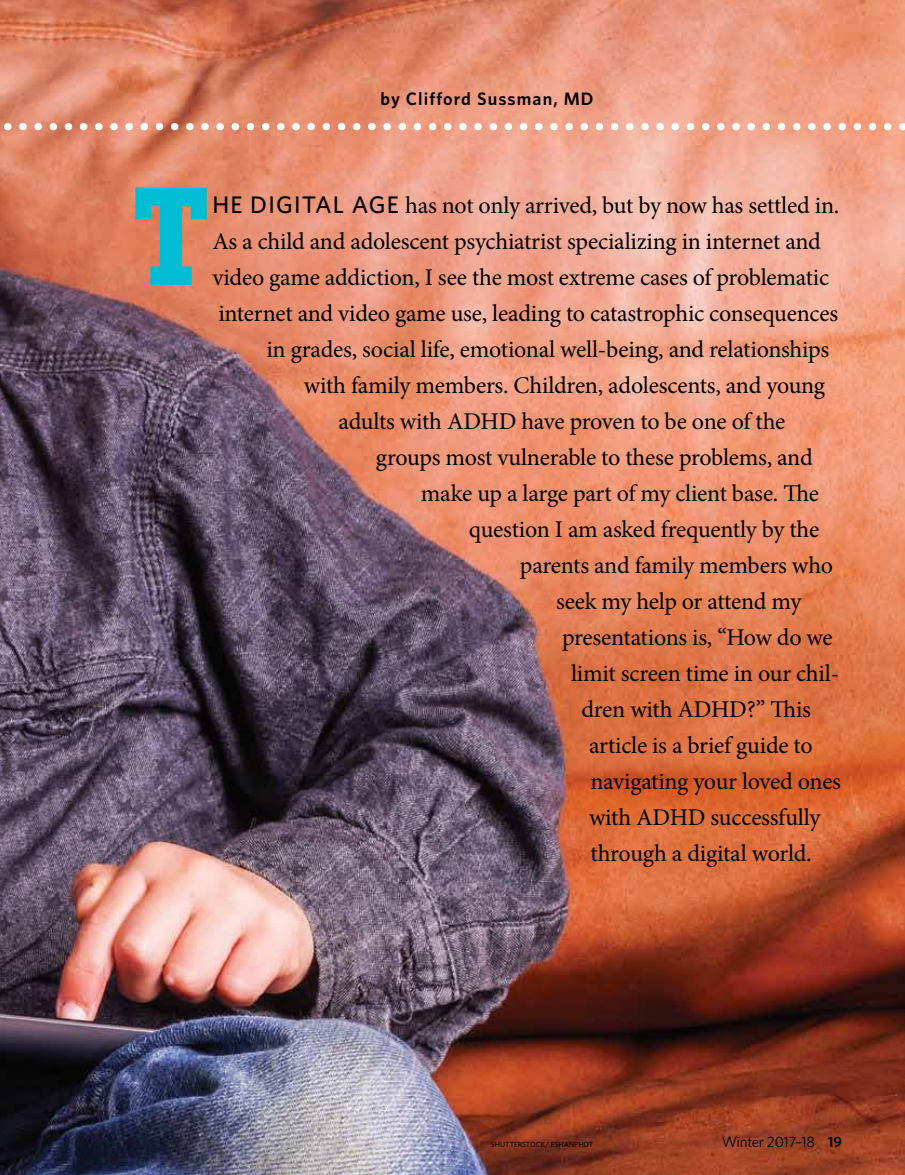
<style>
.page{position:relative;width:905px;height:1175px;background:#fff}
.page>*{position:absolute;margin:0;border:0;box-sizing:border-box;transform-origin:0 0}
.t1{font:800 162px "Triplex Serif OT";color:#00bdd4;scale:.95 1}
.t2{font:24px "Minion Pro";letter-spacing:-.01em;color:#000}
.t3{font:600 18px "Whitney";letter-spacing:.06em;color:#000}
.t4{font:15px "Whitney";letter-spacing:-.02em;color:#000}
.t5{font:500 7.5px "Whitney";color:#000}
.s1{font-family:"Whitney";font-weight:500}
.s2{font-weight:600}
</style>
<div class="page">
<img style="left:0;top:0;width:904px;height:1174px">
<svg style="left:0;top:123px;width:905px;height:7px"></svg>
<p class="t3" style="left:380px;top:88px;width:215px">by Clifford Sussman, MD</p>
<h1 class="t1" style="left:133px;top:150px;width:82px">T</h1>
<p class="t2" style="left:212px;top:189px;width:628px"><span class="s1">HE DIGITAL AGE</span> has not only arrived, but by now has settled in.</p>
<p class="t2" style="left:212px;top:225px;width:610px">As a child and adolescent psychiatrist specializing in internet and</p>
<p class="t2" style="left:212px;top:261px;width:618px">video game addiction, I see the most extreme cases of problematic</p>
<p class="t2" style="left:218px;top:297px;width:621px">internet and video game use, leading to catastrophic consequences</p>
<p class="t2" style="left:266px;top:333px;width:564px">in grades, social life, emotional well-being, and relationships</p>
<p class="t2" style="left:304px;top:369px;width:523px">with family members. Children, adolescents, and young</p>
<p class="t2" style="left:338px;top:405px;width:448px">adults with ADHD have proven to be one of the</p>
<p class="t2" style="left:376px;top:441px;width:438px">groups most vulnerable to these problems, and</p>
<p class="t2" style="left:421px;top:477px;width:399px">make up a large part of my client base. The</p>
<p class="t2" style="left:469px;top:513px;width:352px">question I am asked frequently by the</p>
<p class="t2" style="left:520px;top:549px;width:314px">parents and family members who</p>
<p class="t2" style="left:556px;top:585px;width:247px">seek my help or attend my</p>
<p class="t2" style="left:562px;top:621px;width:272px">presentations is, “How do we</p>
<p class="t2" style="left:571px;top:657px;width:270px">limit screen time in our chil-</p>
<p class="t2" style="left:581px;top:693px;width:231px">dren with ADHD?” This</p>
<p class="t2" style="left:589px;top:729px;width:225px">article is a brief guide to</p>
<p class="t2" style="left:590px;top:765px;width:252px">navigating your loved ones</p>
<p class="t2" style="left:589px;top:801px;width:233px">with ADHD successfully</p>
<p class="t2" style="left:590px;top:837px;width:223px">through a digital world.</p>
<p class="t5" style="left:491px;top:1139px;width:104px">SHUTTERSTOCK/ ESHANPHOT</p>
<p class="t4" style="left:721px;top:1133px;width:122px">Winter 2017–18 <span class="s2">19</span></p>
</div>
